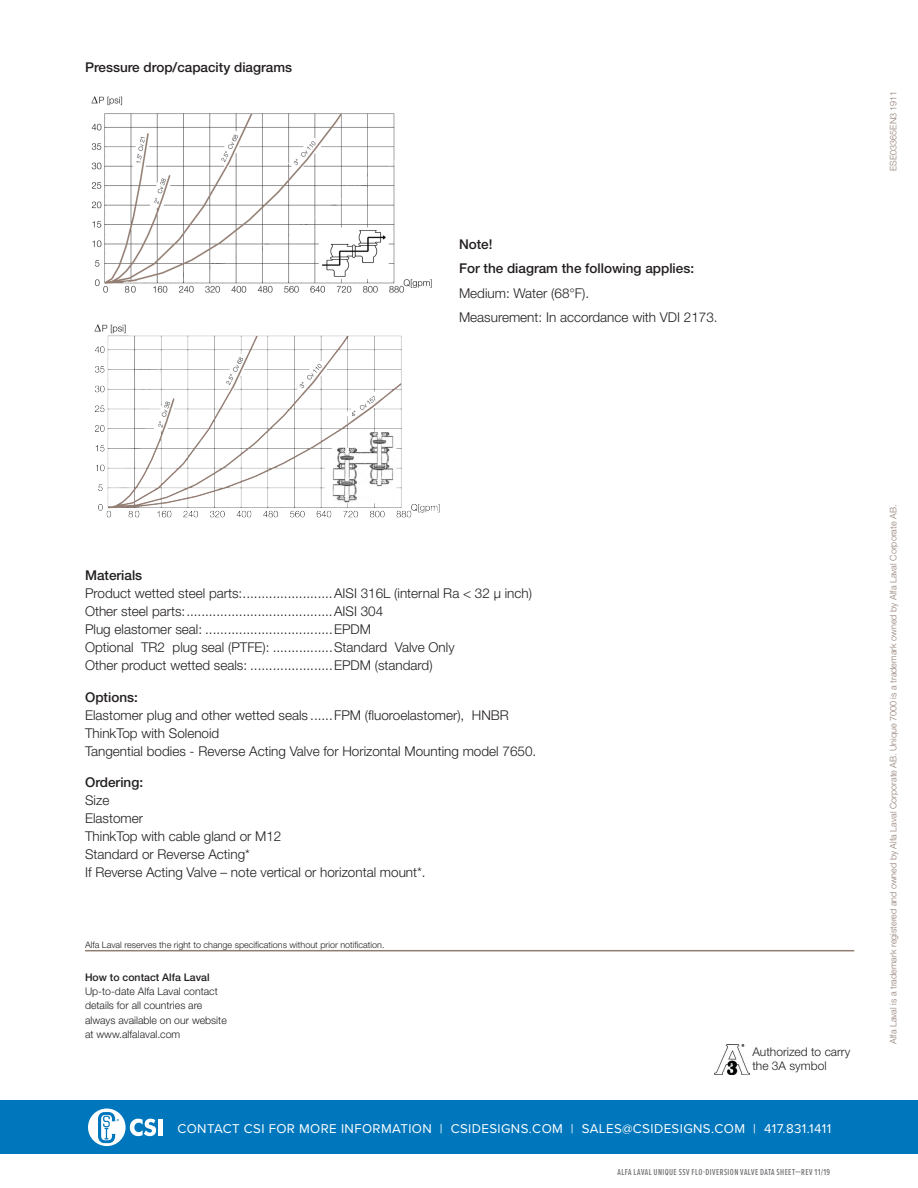
<style>
.page{position:relative;width:918px;height:1188px;background:#fff}
.page>*{position:absolute;margin:0;border:0;box-sizing:border-box;transform-origin:0 0}
.t1{font:300 13.5px/18px "Helvetica Neue LT Std";color:#231f20}
.t2{font:500 13.5px "Helvetica Neue LT Std";color:#231f20}
.t3{font:13.2px "Proxima Nova";letter-spacing:.03em;color:#fff}
.t4{font:300 12px/14.4px "Helvetica Neue LT Std";color:#231f20}
.t5{font:300 10.5px/14.2px "Helvetica Neue LT Std";color:#231f20}
.t6{font:300 9px "Helvetica Neue LT Std";color:#927d73}
.t7{font:300 9px "Helvetica Neue LT Std";color:#231f20}
.t8{font:500 9px "Proxima Nova Ex Cn";letter-spacing:.045em;color:#6c6d70}
.s1{font-weight:500}
</style>
<div class="page">
<img style="left:715px;top:1044px;width:34px;height:31px">
<hr style="left:85px;top:950px;width:769px;height:1px;background:#927d73">
<img style="left:91px;top:96px;width:341px;height:197px">
<img style="left:94px;top:324px;width:346px;height:194px">
<div style="left:0;top:1100px;width:918px;height:54px;background:#0077bd"></div>
<svg style="left:88px;top:1109px;width:68px;height:37px"></svg>
<hr style="left:158px;top:1119px;width:4px;height:17px;background:#fff">
<p class="t2" style="left:85px;top:59px;width:209px">Pressure drop/capacity diagrams</p>
<p class="t1" style="left:459px;top:231px;width:260px;line-height:24.5px"><span class="s1">Note!<br>For the diagram the following applies:<br></span>Medium: Water (68°F).<br>Measurement: In accordance with VDI 2173.</p>
<p class="t6" style="left:888px;top:171px;width:82px;rotate:-90deg">ESE03365EN3 1911</p>
<p class="t1" style="left:85px;top:566px;width:448px"><span class="s1">Materials<br></span>Product wetted steel parts:........................AISI 316L (internal Ra &lt; 32 μ inch)<br>Other steel parts:.......................................AISI 304<br>Plug elastomer seal: ..................................EPDM<br>Optional TR2 plug seal (PTFE): ................Standard Valve Only<br>Other product wetted seals: ......................EPDM (standard)</p>
<p class="t1" style="left:85px;top:688px;width:453px"><span class="s1">Options:<br></span>Elastomer plug and other wetted seals ......FPM (fluoroelastomer), HNBR ThinkTop with Solenoid<br>Tangential bodies - Reverse Acting Valve for Horizontal Mounting model 7650.</p>
<p class="t1" style="left:85px;top:773px;width:342px"><span class="s1">Ordering:<br></span>Size<br>Elastomer<br>ThinkTop with cable gland or M12<br>Standard or Reverse Acting*<br>If Reverse Acting Valve – note vertical or horizontal mount*.</p>
<p class="t7" style="left:85px;top:939px;width:301px">Alfa Laval reserves the right to change specifications without prior notification.</p>
<p class="t5" style="left:85px;top:970px;width:143px"><span class="s1">How to contact Alfa Laval<br></span>Up-to-date Alfa Laval contact details for all countries are always available on our website at www.alfalaval.com</p>
<p class="t4" style="left:752px;top:1044px;width:99px">Authorized to carry the 3A symbol</p>
<p class="t3" style="left:177px;top:1119px;width:655px">CONTACT CSI FOR MORE INFORMATION | CSIDESIGNS.COM | SALES@CSIDESIGNS.COM | 417.831.1411</p>
<p class="t8" style="left:617px;top:1165px;width:214px">ALFA LAVAL UNIQUE SSV FLO-DIVERSION VALVE DATA SHEET—REV 11/19</p>
<p class="t6" style="left:888px;top:1044px;width:541px;rotate:-90deg">Alfa Laval is a trademark registered and owned by Alfa Laval Corporate AB. Unique 7000 is a trademark owned by Alfa Laval Corporate AB.</p>
</div>
